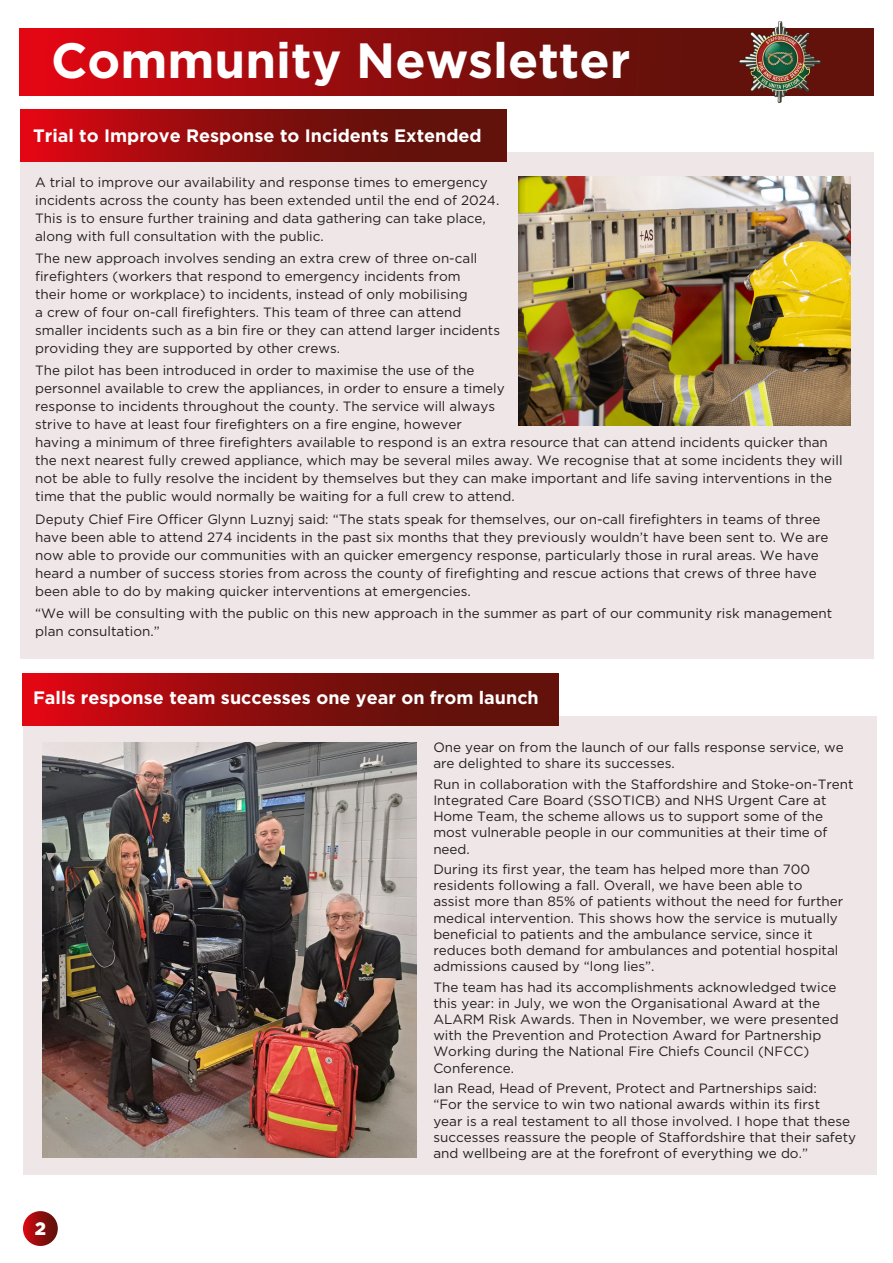
<style>
.page{position:relative;width:893px;height:1263px;background:#fff}
.page>*{position:absolute;margin:0;border:0;box-sizing:border-box;transform-origin:0 0}
.t1{font:700 49.5px "Gotham";color:#fff}
.t2{font:700 18px "Gotham";color:#fff}
.t3{font:900 18px "Gotham";color:#fff}
.t4{font:13.5px/18px "Gotham";color:#231f20}
</style>
<div class="page">
<div style="left:23px;top:716px;width:853px;height:459px;background:#efe7e7"></div>
<div style="left:20px;top:152px;width:854px;height:507px;background:#efe7e7"></div>
<svg style="left:20px;top:110px;width:486px;height:51px;background:#8e0d0d"></svg>
<svg style="left:23px;top:674px;width:535px;height:51px;background:#8e0d0d"></svg>
<svg style="left:19px;top:28px;width:855px;height:67px;background:#930c0e"></svg>
<img style="left:739px;top:21px;width:81px;height:81px">
<img style="left:519px;top:177px;width:331px;height:248px">
<img style="left:42px;top:742px;width:374px;height:416px">
<svg style="left:23px;top:1211px;width:35px;height:35px"></svg>
<p class="t1" style="left:51px;top:32px;width:581px">Community Newsletter</p>
<h2 class="t2" style="left:33px;top:125px;width:450px">Trial to Improve Response to Incidents Extended</h2>
<p class="t4" style="left:35px;top:173px;width:466px">A trial to improve our availability and response times to emergency incidents across the county has been extended until the end of 2024.<br>This is to ensure further training and data gathering can take place, along with full consultation with the public.</p>
<p class="t4" style="left:35px;top:249px;width:466px">The new approach involves sending an extra crew of three on-call firefighters (workers that respond to emergency incidents from<br>their home or workplace) to incidents, instead of only mobilising<br>a crew of four on-call firefighters. This team of three can attend smaller incidents such as a bin fire or they can attend larger incidents providing they are supported by other crews.</p>
<p class="t4" style="left:35px;top:361px;width:809px">The pilot has been introduced in order to maximise the use of the<br>personnel available to crew the appliances, in order to ensure a timely<br>response to incidents throughout the county. The service will always<br>strive to have at least four firefighters on a fire engine, however<br>having a minimum of three firefighters available to respond is an extra resource that can attend incidents quicker than the next nearest fully crewed appliance, which may be several miles away. We recognise that at some incidents they will not be able to fully resolve the incident by themselves but they can make important and life saving interventions in the time that the public would normally be waiting for a full crew to attend.</p>
<p class="t4" style="left:35px;top:509px;width:795px">Deputy Chief Fire Officer Glynn Luznyj said: “The stats speak for themselves, our on-call firefighters in teams of three have been able to attend 274 incidents in the past six months that they previously wouldn’t have been sent to. We are now able to provide our communities with an quicker emergency response, particularly those in rural areas. We have heard a number of success stories from across the county of firefighting and rescue actions that crews of three have been able to do by making quicker interventions at emergencies.</p>
<p class="t4" style="left:35px;top:604px;width:799px">“We will be consulting with the public on this new approach in the summer as part of our community risk management plan consultation.”</p>
<h2 class="t2" style="left:33px;top:687px;width:507px">Falls response team successes one year on from launch</h2>
<p class="t4" style="left:433px;top:738px;width:412px">One year on from the launch of our falls response service, we</p>
<p class="t4" style="left:433px;top:753px;width:422px;line-height:20.4px">are delighted to share its successes.<br>Run in collaboration with the Staffordshire and Stoke-on-Trent</p>
<p class="t4" style="left:433px;top:792px;width:396px;line-height:16.2px">Integrated Care Board (SSOTICB) and NHS Urgent Care at Home Team, the scheme allows us to support some of the most vulnerable people in our communities at their time of need.</p>
<p class="t4" style="left:433px;top:861px;width:411px;line-height:16.2px">During its first year, the team has helped more than 700 residents following a fall. Overall, we have been able to<br>assist more than 85% of patients without the need for further medical intervention. This shows how the service is mutually beneficial to patients and the ambulance service, since it reduces both demand for ambulances and potential hospital admissions caused by “long lies”.</p>
<p class="t4" style="left:433px;top:978px;width:407px;line-height:16.2px">The team has had its accomplishments acknowledged twice this year: in July, we won the Organisational Award at the ALARM Risk Awards. Then in November, we were presented with the Prevention and Protection Award for Partnership Working during the National Fire Chiefs Council (NFCC)<br>Conference.</p>
<p class="t4" style="left:433px;top:1080px;width:424px;line-height:16.2px">Ian Read, Head of Prevent, Protect and Partnerships said:<br>“For the service to win two national awards within its first<br>year is a real testament to all those involved. I hope that these successes reassure the people of Staffordshire that their safety and wellbeing are at the forefront of everything we do.”</p>
<h2 class="t3" style="left:35px;top:1218px;width:13px">2</h2>
</div>
